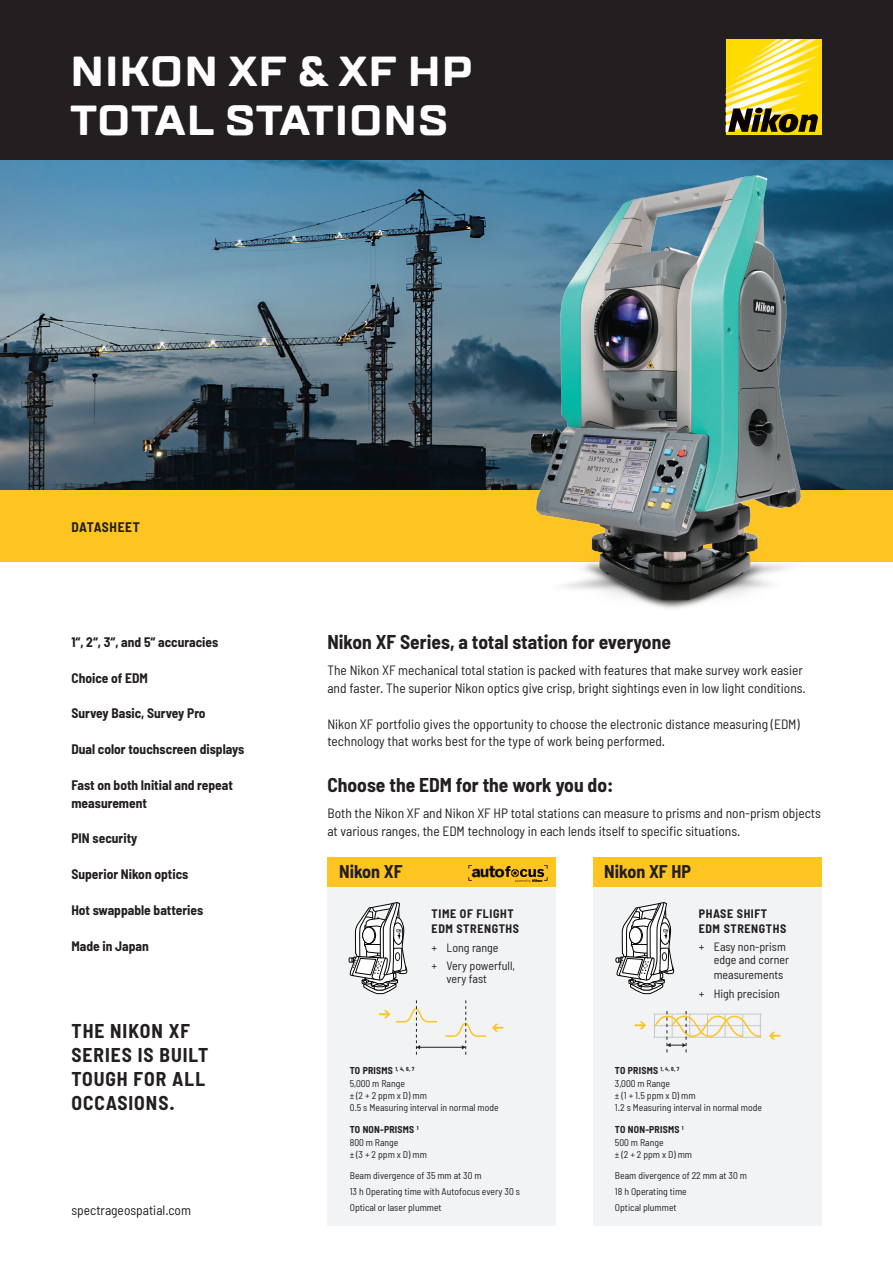
<style>
.page{position:relative;width:893px;height:1263px;background:#fff}
.page>*{position:absolute;margin:0;border:0;box-sizing:border-box;transform-origin:0 0}
.t1{font:700 42px/49.5px "TT Lakes";letter-spacing:.025em;color:#fff}
.t2{font:700 semi-condensed 19.5px "Barlow";color:#231f20}
.t3{font:700 semi-condensed 19.5px/24px "Barlow";letter-spacing:.05em;color:#231f20}
.t4{font:700 semi-condensed 18px "Barlow";color:#231f20}
.t5{font:semi-condensed 13.5px/17.9px "Barlow";color:#231f20}
.t6{font:700 semi-condensed 13.5px/17.9px "Barlow";color:#231f20}
.t7{font:700 semi-condensed 13.5px "Barlow";letter-spacing:.035em;color:#231f20}
.t8{font:semi-condensed 12px/17.7px "Barlow";color:#231f20;text-align:right}
.t9{font:700 semi-condensed 12px/15px "Barlow";letter-spacing:.05em;color:#231f20}
.t10{font:semi-condensed 9.75px/12.9px "Barlow";color:#231f20}
.t11{font:700 semi-condensed 9.75px/12.9px "Barlow";letter-spacing:.025em;color:#231f20}
.s1{font-weight:700}
.s2{font-weight:400}
</style>
<div class="page">
<div style="left:0;top:0;width:893px;height:554px;background:#231f20"></div>
<div style="left:0;top:490px;width:893px;height:71px;background:#fec422"></div>
<div style="left:327px;top:860px;width:229px;height:366px;background:#f2f3f4"></div>
<div style="left:593px;top:860px;width:228px;height:366px;background:#f2f3f4"></div>
<img style="left:0;top:161px;width:893px;height:328px">
<img style="left:484px;top:124px;width:392px;height:485px">
<div style="left:726px;top:39px;width:95px;height:96px;background:#ffdc01"></div>
<svg style="left:726px;top:39px;width:95px;height:94px"></svg>
<div style="left:327px;top:857px;width:229px;height:30px;background:#fec422"></div>
<div style="left:593px;top:857px;width:228px;height:30px;background:#fec422"></div>
<svg style="left:468px;top:865px;width:79px;height:17px"></svg>
<hr style="left:418px;top:1047px;width:47px;height:1px;background:#231f20">
<hr style="left:653px;top:1014px;width:109px;height:1px;background:#c7c8ca">
<hr style="left:653px;top:1025px;width:109px;height:1px;background:#c7c8ca">
<hr style="left:653px;top:1037px;width:109px;height:1px;background:#c7c8ca">
<svg style="left:348px;top:902px;width:90px;height:152px"></svg>
<svg style="left:444px;top:1000px;width:43px;height:54px"></svg>
<svg style="left:615px;top:902px;width:146px;height:150px"></svg>
<h1 class="t1" style="left:70px;top:47px;width:404px">NIKON XF &amp; XF HP<br>TOTAL STATIONS</h1>
<p class="t7" style="left:71px;top:519px;width:70px">DATASHEET</p>
<p class="t6" style="left:71px;top:633px;width:148px">1“, 2“, 3“, and 5“ accuracies</p>
<p class="t6" style="left:71px;top:668px;width:78px">Choice of EDM</p>
<p class="t6" style="left:71px;top:704px;width:136px">Survey Basic, Survey Pro</p>
<p class="t6" style="left:71px;top:740px;width:174px">Dual color touchscreen displays</p>
<p class="t6" style="left:71px;top:776px;width:163px">Fast on both Initial and repeat measurement</p>
<p class="t6" style="left:71px;top:829px;width:68px">PIN security</p>
<p class="t6" style="left:71px;top:865px;width:119px">Superior Nikon optics</p>
<p class="t6" style="left:71px;top:901px;width:133px">Hot swappable batteries</p>
<p class="t6" style="left:71px;top:936px;width:79px">Made in Japan</p>
<h2 class="t3" style="left:71px;top:1018px;width:138px">THE NIKON XF<br>SERIES IS BUILT<br>TOUGH FOR ALL<br>OCCASIONS.</h2>
<p class="t5" style="left:71px;top:1201px;width:121px">spectrageospatial.com</p>
<h2 class="t2" style="left:327px;top:629px;width:345px">Nikon XF Series, a total station for everyone</h2>
<p class="t5" style="left:327px;top:661px;width:480px">The Nikon XF mechanical total station is packed with features that make survey work easier and faster. The superior Nikon optics give crisp, bright sightings even in low light conditions.</p>
<p class="t5" style="left:327px;top:714px;width:474px">Nikon XF portfolio gives the opportunity to choose the electronic distance measuring (EDM) technology that works best for the type of work being performed.</p>
<h2 class="t2" style="left:327px;top:772px;width:287px">Choose the EDM for the work you do:</h2>
<p class="t5" style="left:327px;top:804px;width:495px">Both the Nikon XF and Nikon XF HP total stations can measure to prisms and non-prism objects at various ranges, the EDM technology in each lends itself to specific situations.</p>
<h3 class="t4" style="left:339px;top:860px;width:65px">Nikon XF</h3>
<h3 class="t4" style="left:604px;top:860px;width:88px">Nikon XF HP</h3>
<p class="t9" style="left:432px;top:906px;width:89px">TIME OF FLIGHT<br>EDM STRENGTHS</p>
<p class="t8" style="left:432px;top:938px;width:85px;text-align:left">+ Long range<br>+ Very powerfull,</p>
<p class="t8" style="left:447px;top:970px;width:42px">very fast</p>
<p class="t9" style="left:699px;top:906px;width:89px">PHASE SHIFT<br>EDM STRENGTHS</p>
<p class="t8" style="left:699px;top:939px;width:92px;line-height:13.5px">+ Easy non-prism edge and corner</p>
<p class="t8" style="left:699px;top:965px;width:86px;line-height:19.2px">measurements<br>+ High precision</p>
<p class="t10" style="left:350px;top:1064px;width:66px"><span class="s1">TO PRISMS</span> <sup>1,</sup> <sup>4,</sup> <sup>6,</sup> <sup>7<br></sup>5,000 m Range</p>
<p class="t10" style="left:350px;top:1089px;width:150px;line-height:11.9px">± (2 + 2 ppm x D) mm<br>0.5 s Measuring interval in normal mode</p>
<p class="t11" style="left:350px;top:1123px;width:70px">TO NON-PRISMS <sup>1<br></sup><span class="s2">800 m Range</span></p>
<p class="t10" style="left:350px;top:1144px;width:133px;line-height:20.4px">± (3 + 2 ppm x D) mm<br>Beam divergence of 35 mm at 30 m</p>
<p class="t10" style="left:350px;top:1183px;width:172px;line-height:16.2px">13 h Operating time with Autofocus every 30 s<br>Optical or laser plummet</p>
<p class="t10" style="left:615px;top:1064px;width:66px"><span class="s1">TO PRISMS</span> <sup>1,</sup> <sup>4,</sup> <sup>6,</sup> <sup>7<br></sup>3,000 m Range</p>
<p class="t10" style="left:615px;top:1089px;width:149px;line-height:11.9px">± (1 + 1.5 ppm x D) mm<br>1.2 s Measuring interval in normal mode</p>
<p class="t11" style="left:615px;top:1123px;width:70px">TO NON-PRISMS <sup>1<br></sup><span class="s2">500 m Range</span></p>
<p class="t10" style="left:615px;top:1144px;width:134px;line-height:20.4px">± (2 + 2 ppm x D) mm<br>Beam divergence of 22 mm at 30 m</p>
<p class="t10" style="left:615px;top:1183px;width:73px;line-height:16.2px">18 h Operating time<br>Optical plummet</p>
</div>
